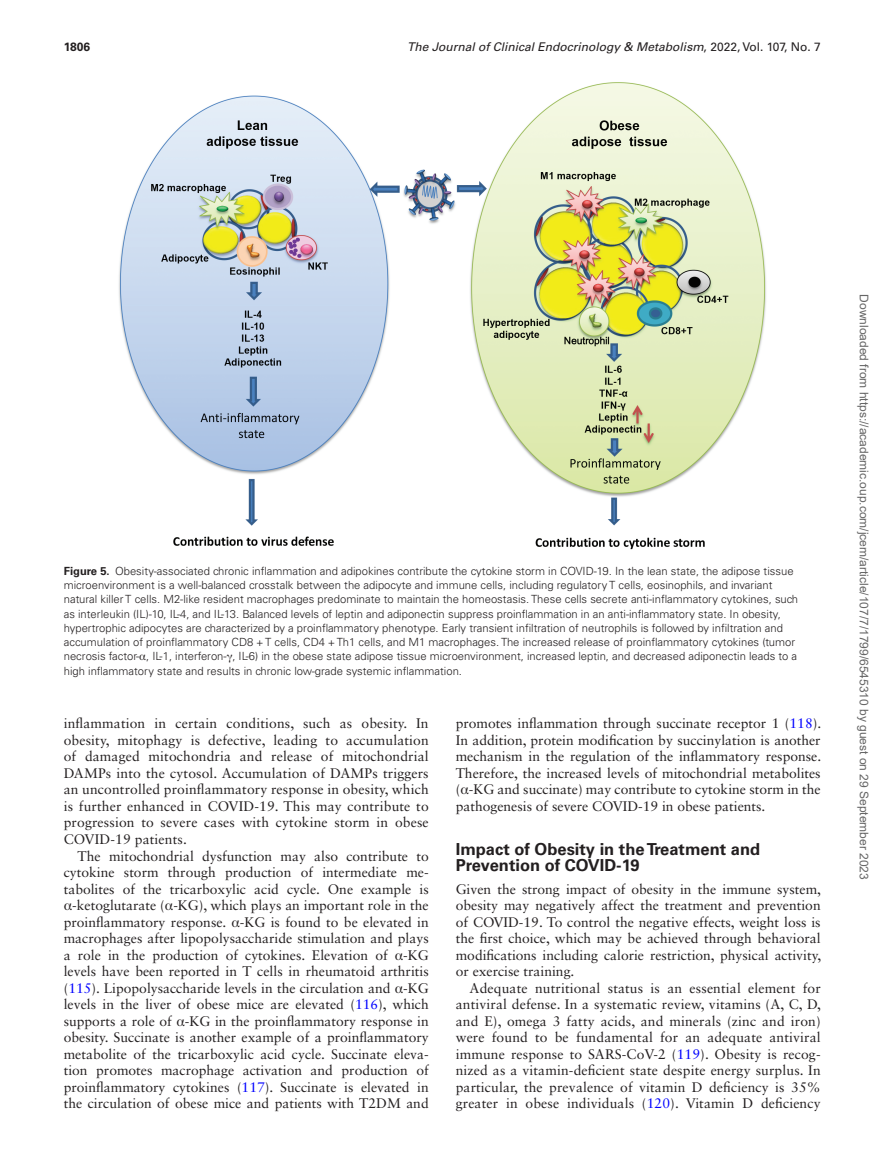
<style>
.page{position:relative;width:893px;height:1174px;background:#fff}
.page>*{position:absolute;margin:0;border:0;box-sizing:border-box;transform-origin:0 0}
.t1{font:700 16.5px/16.5px "Univers LT Std";color:#231f20}
.t2{font:13.8px/16.5px "Sabon LT Std";color:#231f20;text-align:justify}
.t3{font:12px "Arial";color:#666}
.t4{font:italic 12px "Univers LT Std";color:#231f20}
.t5{font:700 12px "Univers LT Std";color:#231f20}
.t6{font:300 11.25px/14.2px "Univers LT Std";color:#231f20}
.s1{font-style:normal}
.s2{font-weight:700}
.s3{font-family:"Gandhari Unicode";font-weight:400}
.s4{font-family:"Gandhari Unicode"}
.s5{color:#00f}
</style>
<div class="page">
<img style="left:119px;top:82px;width:647px;height:468px">
<p class="t5" style="left:64px;top:40px;width:28px">1806</p>
<p class="t4" style="left:407px;top:40px;width:415px">The Journal of Clinical Endocrinology &amp; Metabolism<span class="s1">, 2022, Vol. 107, No. 7</span></p>
<p class="t6" style="left:64px;top:564px;width:736px"><span class="s2">Figure 5.</span> Obesity-associated chronic inflammation and adipokines contribute the cytokine storm in COVID-19. In the lean state, the adipose tissue microenvironment is a well-balanced crosstalk between the adipocyte and immune cells, including regulatory T cells, eosinophils, and invariant natural killer T cells. M2-like resident macrophages predominate to maintain the homeostasis. These cells secrete anti-inflammatory cytokines, such as interleukin (IL)-10, IL-4, and IL-13. Balanced levels of leptin and adiponectin suppress proinflammation in an anti-inflammatory state. In obesity, hypertrophic adipocytes are characterized by a proinflammatory phenotype. Early transient infiltration of neutrophils is followed by infiltration and accumulation of proinflammatory CD8 +T cells, CD4 +Th1 cells, and M1 macrophages. The increased release of proinflammatory cytokines (tumor necrosis factor-<span class="s3">α</span>, IL-1, interferon-<span class="s3">γ</span>, IL-6) in the obese state adipose tissue microenvironment, increased leptin, and decreased adiponectin leads to a high inflammatory state and results in chronic low-grade systemic inflammation.</p>
<p class="t2" style="left:64px;top:715px;width:366px">inflammation in certain conditions, such as obesity. In obesity, mitophagy is defective, leading to accumulation of damaged mitochondria and release of mitochondrial DAMPs into the cytosol. Accumulation of DAMPs triggers an uncontrolled proinflammatory response in obesity, which is further enhanced in COVID-19. This may contribute to progression to severe cases with cytokine storm in obese COVID-19 patients.</p>
<p class="t2" style="left:64px;top:847px;width:366px;text-indent:14px">The mitochondrial dysfunction may also contribute to cytokine storm through production of intermediate me&shy;tabolites of the tricarboxylic acid cycle. One example is <span class="s4">α</span>-ketoglutarate (<span class="s4">α</span>-KG), which plays an important role in the proinflammatory response. <span class="s4">α</span>-KG is found to be elevated in macrophages after lipopolysaccharide stimulation and plays a role in the production of cytokines. Elevation of <span class="s4">α</span>-KG levels have been reported in T cells in rheumatoid arthritis (<span class="s5">115</span>). Lipopolysaccharide levels in the circulation and <span class="s4">α</span>-KG levels in the liver of obese mice are elevated (<span class="s5">116</span>), which supports a role of <span class="s4">α</span>-KG in the proinflammatory response in obesity. Succinate is another example of a proinflammatory metabolite of the tricarboxylic acid cycle. Succinate eleva&shy;tion promotes macrophage activation and production of proinflammatory cytokines (<span class="s5">117</span>). Succinate is elevated in the circulation of obese mice and patients with T2DM and</p>
<p class="t2" style="left:456px;top:715px;width:367px">promotes inflammation through succinate receptor 1 (<span class="s5">118</span>).<br>In addition, protein modification by succinylation is another mechanism in the regulation of the inflammatory response.<br>Therefore, the increased levels of mitochondrial metabolites (<span class="s4">α</span>-KG and succinate) may contribute to cytokine storm in the pathogenesis of severe COVID-19 in obese patients.</p>
<p class="t1" style="left:456px;top:840px;width:306px">Impact of Obesity in the Treatment and<br>Prevention of COVID-19</p>
<p class="t2" style="left:456px;top:880px;width:367px">Given the strong impact of obesity in the immune system, obesity may negatively affect the treatment and prevention of COVID-19. To control the negative effects, weight loss is the first choice, which may be achieved through behavioral modifications including calorie restriction, physical activity, or exercise training.</p>
<p class="t2" style="left:456px;top:979px;width:367px;text-indent:14px">Adequate nutritional status is an essential element for antiviral defense. In a systematic review, vitamins (A, C, D, and E), omega 3 fatty acids, and minerals (zinc and iron) were found to be fundamental for an adequate antiviral immune response to SARS-CoV-2 (<span class="s5">119</span>). Obesity is recog&shy;nized as a vitamin-deficient state despite energy surplus. In particular, the prevalence of vitamin D deficiency is 35% greater in obese individuals (<span class="s5">120</span>). Vitamin D deficiency</p>
<p class="t3" style="left:868px;top:294px;width:587px;rotate:90deg">Downloaded from https://academic.oup.com/jcem/article/107/7/1799/6545310 by guest on 29 September 2023</p>
</div>
